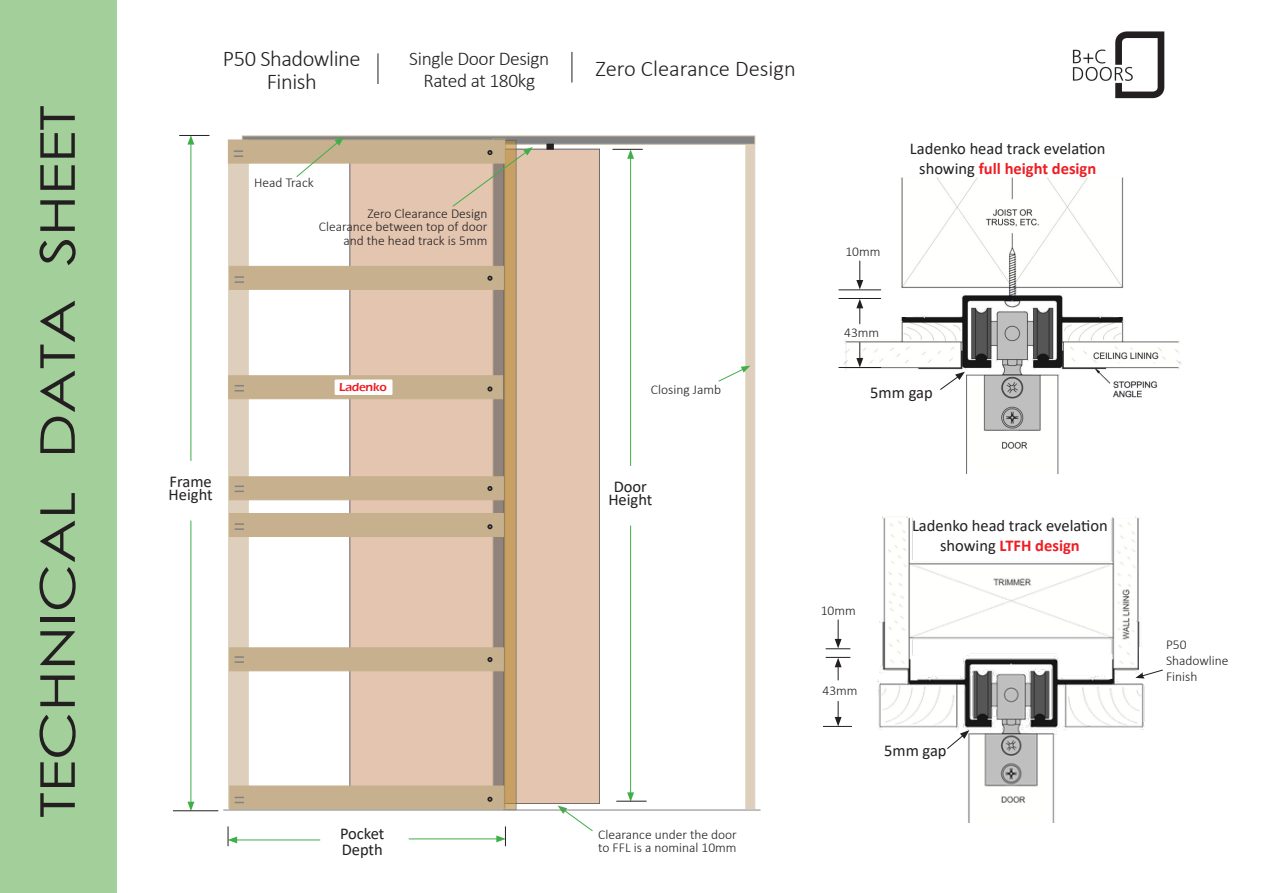
<style>
.page{position:relative;width:1263px;height:893px;background:#fff}
.page>*{position:absolute;margin:0;border:0;box-sizing:border-box;transform-origin:0 0}
.t1{font:48px "Century Gothic";color:#231f20;scale:1.25 1}
.t2{font:300 22.5px "Calibri";color:#231f20}
.t3{font:300 22.5px/22.5px "Calibri";letter-spacing:-.02em;color:#231f20;text-align:center}
.t4{font:300 19.5px/22.5px "Calibri";letter-spacing:-.02em;color:#231f20;text-align:center}
.t5{font:16.5px/19.5px "Calibri";color:#231f20;text-align:center}
.t6{font:300 13.5px/13.5px "Calibri";color:#231f20}
.t7{font:600 12px "Eras ITC";letter-spacing:-.02em;color:#ee1d23}
.s1{font-weight:700;color:#ee1d23}
</style>
<div class="page">
<div style="left:350px;top:149px;width:250px;height:655px;background:#e3c5b0"></div>
<svg style="left:242px;top:136px;width:513px;height:8px;background:#8b8986"></svg>
<div style="left:0;top:0;width:116px;height:893px;background:#a3cf9a"></div>
<hr style="left:630px;top:156px;width:1px;height:310px;background:#40ae49">
<hr style="left:191px;top:142px;width:1px;height:319px;background:#40ae49">
<hr style="left:630px;top:525px;width:1px;height:270px;background:#40ae49">
<hr style="left:191px;top:521px;width:1px;height:283px;background:#40ae49">
<svg style="left:187px;top:802px;width:7px;height:8px"></svg>
<hr style="left:409px;top:838px;width:90px;height:1px;background:#40ae49">
<hr style="left:235px;top:840px;width:85px;height:1px;background:#40ae49">
<svg style="left:613px;top:149px;width:29px;height:10px"></svg>
<svg style="left:617px;top:792px;width:29px;height:10px"></svg>
<svg style="left:180px;top:135px;width:29px;height:10px"></svg>
<svg style="left:496px;top:827px;width:10px;height:19px"></svg>
<svg style="left:228px;top:827px;width:9px;height:19px"></svg>
<hr style="left:173px;top:810px;width:45px;height:1px;background:#231f20">
<svg style="left:558px;top:805px;width:35px;height:26px"></svg>
<div style="left:546px;top:144px;width:8px;height:6px;border:2px solid #231f20"></div>
<img style="left:1072px;top:31px;width:93px;height:68px">
<img style="left:838px;top:177px;width:343px;height:296px">
<svg style="left:939px;top:369px;width:28px;height:22px"></svg>
<hr style="left:378px;top:53px;width:1px;height:31px;background:#231f20">
<hr style="left:571px;top:52px;width:1px;height:30px;background:#231f20">
<img style="left:843px;top:517px;width:302px;height:306px">
<div style="left:746px;top:145px;width:9px;height:664px;background:#ddcfbb"></div>
<div style="left:493px;top:139px;width:12px;height:669px;background:#8f837c;border:1px solid #c7b08e"></div>
<div style="left:504px;top:140px;width:12px;height:670px;background:#c9a064"></div>
<div style="left:228px;top:140px;width:20px;height:668px;background:#ddcfbb"></div>
<div style="left:228px;top:140px;width:277px;height:23px;background:#c7b08e"></div>
<div style="left:229px;top:266px;width:275px;height:24px;background:#c7b08e"></div>
<div style="left:228px;top:376px;width:275px;height:23px;background:#c7b08e"></div>
<div style="left:229px;top:477px;width:275px;height:23px;background:#c7b08e"></div>
<div style="left:229px;top:513px;width:275px;height:24px;background:#c7b08e"></div>
<div style="left:229px;top:648px;width:275px;height:23px;background:#c7b08e"></div>
<div style="left:230px;top:786px;width:274px;height:23px;background:#c7b08e"></div>
<hr style="left:223px;top:810px;width:537px;height:1px;background:#808285">
<div style="left:897px;top:290px;width:16px;height:26px;background:#fff"></div>
<div style="left:1113px;top:290px;width:16px;height:26px;background:#fff"></div>
<div style="left:1105px;top:654px;width:7px;height:25px;background:#fff;border:1px solid #fff"></div>
<div style="left:910px;top:656px;width:7px;height:24px;background:#fff;border:1px solid #fff"></div>
<svg style="left:946px;top:730px;width:23px;height:19px"></svg>
<svg style="left:856px;top:261px;width:7px;height:28px"></svg>
<svg style="left:856px;top:342px;width:7px;height:25px"></svg>
<svg style="left:856px;top:299px;width:7px;height:25px"></svg>
<hr style="left:838px;top:289px;width:43px;height:1px;background:#231f20">
<hr style="left:838px;top:298px;width:43px;height:1px;background:#231f20">
<hr style="left:838px;top:367px;width:43px;height:1px;background:#231f20">
<div style="left:1139px;top:647px;width:89px;height:36px;background:#fff"></div>
<svg style="left:718px;top:366px;width:32px;height:16px"></svg>
<svg style="left:487px;top:276px;width:5px;height:5px"></svg>
<svg style="left:487px;top:386px;width:5px;height:5px"></svg>
<svg style="left:487px;top:486px;width:5px;height:5px"></svg>
<svg style="left:487px;top:524px;width:5px;height:5px"></svg>
<svg style="left:487px;top:657px;width:5px;height:5px"></svg>
<svg style="left:487px;top:797px;width:5px;height:5px"></svg>
<svg style="left:235px;top:276px;width:9px;height:7px"></svg>
<svg style="left:234px;top:150px;width:9px;height:7px"></svg>
<svg style="left:235px;top:385px;width:9px;height:6px"></svg>
<svg style="left:235px;top:486px;width:9px;height:6px"></svg>
<svg style="left:235px;top:523px;width:9px;height:7px"></svg>
<svg style="left:235px;top:656px;width:9px;height:7px"></svg>
<svg style="left:235px;top:797px;width:9px;height:6px"></svg>
<svg style="left:296px;top:137px;width:48px;height:40px"></svg>
<svg style="left:452px;top:147px;width:81px;height:60px"></svg>
<svg style="left:826px;top:620px;width:24px;height:29px"></svg>
<svg style="left:826px;top:657px;width:24px;height:23px"></svg>
<svg style="left:823px;top:701px;width:29px;height:26px"></svg>
<div style="left:335px;top:379px;width:57px;height:16px;background:#fff"></div>
<svg style="left:1135px;top:670px;width:28px;height:9px"></svg>
<p class="t1" style="left:24px;top:818px;width:572px;rotate:-90deg">TECHNICAL DATA SHEET</p>
<p class="t3" style="left:223px;top:47px;width:139px">P50 Shadowline<br>Finish</p>
<p class="t4" style="left:409px;top:47px;width:142px">Single Door Design<br>Rated at 180kg</p>
<p class="t6" style="left:254px;top:176px;width:61px">Head Track</p>
<p class="t6" style="left:367px;top:206px;width:122px">Zero Clearance Design</p>
<p class="t6" style="left:319px;top:220px;width:170px;text-align:right">Clearance between top of door and the head track is 5mm</p>
<p class="t5" style="left:170px;top:471px;width:44px">Frame</p>
<p class="t5" style="left:169px;top:485px;width:46px">Height</p>
<p class="t7" style="left:339px;top:380px;width:49px">Ladenko</p>
<p class="t5" style="left:340px;top:825px;width:46px;line-height:16.5px;text-align:left">Pocket<br>Depth</p>
<p class="t2" style="left:596px;top:54px;width:202px">Zero Clearance Design</p>
<p class="t6" style="left:651px;top:382px;width:72px">Closing Jamb</p>
<p class="t6" style="left:845px;top:245px;width:37px">10mm</p>
<p class="t6" style="left:844px;top:326px;width:37px">43mm</p>
<p class="t5" style="left:910px;top:139px;width:197px">Ladenko head track evelation showing <span class="s1">full height design</span></p>
<p class="t5" style="left:870px;top:382px;width:64px">5mm gap</p>
<p class="t5" style="left:614px;top:476px;width:35px">Door</p>
<p class="t5" style="left:608px;top:490px;width:46px">Height</p>
<p class="t6" style="left:598px;top:827px;width:140px">Clearance under the door to FFL is a nominal 10mm</p>
<p class="t6" style="left:821px;top:604px;width:37px">10mm</p>
<p class="t6" style="left:822px;top:683px;width:37px">43mm</p>
<p class="t5" style="left:912px;top:515px;width:197px">Ladenko head track evelation showing <span class="s1">LTFH design</span></p>
<p class="t5" style="left:884px;top:741px;width:64px">5mm gap</p>
<p class="t6" style="left:1166px;top:637px;width:22px">P50</p>
<p class="t6" style="left:1166px;top:654px;width:64px">Shadowline</p>
<p class="t6" style="left:1166px;top:670px;width:33px">Finish</p>
</div>
